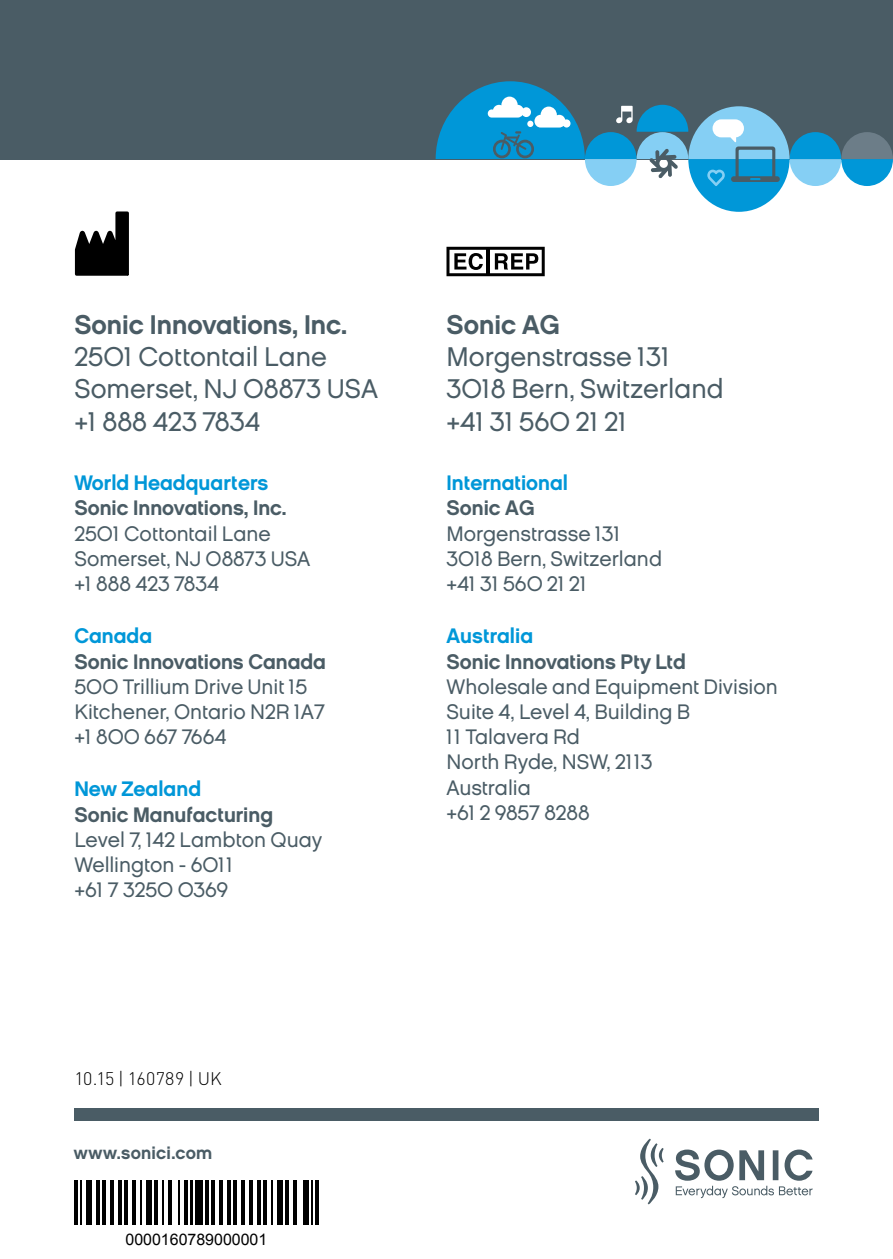
<style>
.page{position:relative;width:893px;height:1259px;background:#fff}
.page>*{position:absolute;margin:0;border:0;box-sizing:border-box;transform-origin:0 0}
.t1{font:27px/32.4px "Sonic Chalet";color:#4a5c65}
.t2{font:700 27px "Sonic Chalet";color:#4a5c65}
.t3{font:21px/25.2px "Sonic Chalet";color:#4a5c65}
.t4{font:700 21px "Sonic Chalet";color:#4a5c65}
.t5{font:700 21px "Sonic Chalet";color:#0097d8}
.t6{font:300 18px "DIN Pro";letter-spacing:.01em;color:#000}
.t7{font:700 18px "Sonic Chalet";letter-spacing:.01em;color:#4a5c65}
.t8{font:15.9px "Arial";color:#000}
</style>
<div class="page">
<div style="left:0;top:0;width:893px;height:159px;background:#4a5c65"></div>
<div style="left:74px;top:1108px;width:745px;height:12px;background:#4a5c65"></div>
<svg style="left:675px;top:1149px;width:138px;height:49px"></svg>
<svg style="left:635px;top:1138px;width:29px;height:66px"></svg>
<svg style="left:436px;top:81px;width:457px;height:131px"></svg>
<svg style="left:446px;top:247px;width:99px;height:29px"></svg>
<svg style="left:74px;top:211px;width:55px;height:65px"></svg>
<hr style="left:74px;top:1180px;width:2px;height:44px;background:#000">
<hr style="left:76px;top:1180px;width:2px;height:44px;background:#000">
<hr style="left:80px;top:1180px;width:2px;height:44px;background:#000">
<hr style="left:86px;top:1180px;width:2px;height:44px;background:#000">
<hr style="left:88px;top:1180px;width:2px;height:44px;background:#000">
<hr style="left:90px;top:1180px;width:2px;height:44px;background:#000">
<hr style="left:96px;top:1180px;width:2px;height:44px;background:#000">
<hr style="left:98px;top:1180px;width:2px;height:44px;background:#000">
<hr style="left:102px;top:1180px;width:2px;height:44px;background:#000">
<hr style="left:104px;top:1180px;width:2px;height:44px;background:#000">
<hr style="left:110px;top:1180px;width:2px;height:44px;background:#000">
<hr style="left:112px;top:1180px;width:2px;height:44px;background:#000">
<hr style="left:118px;top:1180px;width:2px;height:44px;background:#000">
<hr style="left:120px;top:1180px;width:2px;height:44px;background:#000">
<hr style="left:124px;top:1180px;width:2px;height:44px;background:#000">
<hr style="left:126px;top:1180px;width:2px;height:44px;background:#000">
<hr style="left:132px;top:1180px;width:2px;height:44px;background:#000">
<hr style="left:134px;top:1180px;width:2px;height:44px;background:#000">
<hr style="left:140px;top:1180px;width:2px;height:44px;background:#000">
<hr style="left:146px;top:1180px;width:2px;height:44px;background:#000">
<hr style="left:148px;top:1180px;width:2px;height:44px;background:#000">
<hr style="left:150px;top:1180px;width:2px;height:44px;background:#000">
<hr style="left:154px;top:1180px;width:2px;height:44px;background:#000">
<hr style="left:156px;top:1180px;width:2px;height:44px;background:#000">
<hr style="left:162px;top:1180px;width:2px;height:44px;background:#000">
<hr style="left:168px;top:1180px;width:2px;height:44px;background:#000">
<hr style="left:170px;top:1180px;width:2px;height:44px;background:#000">
<hr style="left:178px;top:1180px;width:2px;height:44px;background:#000">
<hr style="left:184px;top:1180px;width:2px;height:44px;background:#000">
<hr style="left:186px;top:1180px;width:2px;height:44px;background:#000">
<hr style="left:189px;top:1180px;width:2px;height:44px;background:#000">
<hr style="left:191px;top:1180px;width:2px;height:44px;background:#000">
<hr style="left:195px;top:1180px;width:2px;height:44px;background:#000">
<hr style="left:197px;top:1180px;width:2px;height:44px;background:#000">
<hr style="left:199px;top:1180px;width:2px;height:44px;background:#000">
<hr style="left:201px;top:1180px;width:2px;height:44px;background:#000">
<hr style="left:205px;top:1180px;width:2px;height:44px;background:#000">
<hr style="left:207px;top:1180px;width:2px;height:44px;background:#000">
<hr style="left:211px;top:1180px;width:2px;height:44px;background:#000">
<hr style="left:213px;top:1180px;width:2px;height:44px;background:#000">
<hr style="left:219px;top:1180px;width:2px;height:44px;background:#000">
<hr style="left:221px;top:1180px;width:2px;height:44px;background:#000">
<hr style="left:227px;top:1180px;width:2px;height:44px;background:#000">
<hr style="left:229px;top:1180px;width:2px;height:44px;background:#000">
<hr style="left:233px;top:1180px;width:2px;height:44px;background:#000">
<hr style="left:235px;top:1180px;width:2px;height:44px;background:#000">
<hr style="left:241px;top:1180px;width:2px;height:44px;background:#000">
<hr style="left:243px;top:1180px;width:2px;height:44px;background:#000">
<hr style="left:249px;top:1180px;width:2px;height:44px;background:#000">
<hr style="left:251px;top:1180px;width:2px;height:44px;background:#000">
<hr style="left:257px;top:1180px;width:2px;height:44px;background:#000">
<hr style="left:259px;top:1180px;width:2px;height:44px;background:#000">
<hr style="left:263px;top:1180px;width:2px;height:44px;background:#000">
<hr style="left:265px;top:1180px;width:2px;height:44px;background:#000">
<hr style="left:271px;top:1180px;width:2px;height:44px;background:#000">
<hr style="left:277px;top:1180px;width:2px;height:44px;background:#000">
<hr style="left:279px;top:1180px;width:2px;height:44px;background:#000">
<hr style="left:281px;top:1180px;width:2px;height:44px;background:#000">
<hr style="left:285px;top:1180px;width:2px;height:44px;background:#000">
<hr style="left:287px;top:1180px;width:2px;height:44px;background:#000">
<hr style="left:293px;top:1180px;width:2px;height:44px;background:#000">
<hr style="left:295px;top:1180px;width:2px;height:44px;background:#000">
<hr style="left:303px;top:1180px;width:2px;height:44px;background:#000">
<hr style="left:305px;top:1180px;width:2px;height:44px;background:#000">
<hr style="left:307px;top:1180px;width:2px;height:44px;background:#000">
<hr style="left:311px;top:1180px;width:2px;height:44px;background:#000">
<hr style="left:315px;top:1180px;width:2px;height:44px;background:#000">
<hr style="left:317px;top:1180px;width:2px;height:44px;background:#000">
<p class="t2" style="left:74px;top:308px;width:274px">Sonic Innovations, Inc.</p>
<p class="t1" style="left:74px;top:340px;width:305px">2501 Cottontail Lane<br>Somerset, NJ 08873 USA +1 888 423 7834</p>
<p class="t5" style="left:74px;top:470px;width:196px">World Headquarters</p>
<p class="t4" style="left:74px;top:495px;width:214px">Sonic Innovations, Inc.</p>
<p class="t3" style="left:74px;top:520px;width:238px">2501 Cottontail Lane<br>Somerset, NJ 08873 USA +1 888 423 7834</p>
<p class="t5" style="left:74px;top:623px;width:79px">Canada</p>
<p class="t4" style="left:74px;top:648px;width:253px">Sonic Innovations Canada</p>
<p class="t3" style="left:74px;top:674px;width:252px">500 Trillium Drive Unit 15<br>Kitchener, Ontario N2R 1A7 +1 800 667 7664</p>
<p class="t5" style="left:74px;top:776px;width:128px">New Zealand</p>
<p class="t4" style="left:74px;top:801px;width:200px">Sonic Manufacturing</p>
<p class="t3" style="left:74px;top:826px;width:249px">Level 7, 142 Lambton Quay<br>Wellington - 6011<br>+61 7 3250 0369</p>
<p class="t2" style="left:446px;top:308px;width:115px">Sonic AG</p>
<p class="t1" style="left:446px;top:340px;width:279px">Morgenstrasse 131<br>3018 Bern, Switzerland +41 31 560 21 21</p>
<p class="t5" style="left:446px;top:470px;width:123px">International</p>
<p class="t4" style="left:446px;top:495px;width:90px">Sonic AG</p>
<p class="t3" style="left:446px;top:520px;width:217px">Morgenstrasse 131<br>3018 Bern, Switzerland +41 31 560 21 21</p>
<p class="t5" style="left:446px;top:623px;width:88px">Australia</p>
<p class="t4" style="left:446px;top:648px;width:241px">Sonic Innovations Pty Ltd</p>
<p class="t3" style="left:446px;top:674px;width:333px">Wholesale and Equipment Division<br>Suite 4, Level 4, Building B<br>11 Talavera Rd<br>North Ryde, NSW, 2113<br>Australia<br>+61 2 9857 8288</p>
<p class="t6" style="left:74px;top:1064px;width:149px">10.15 | 160789 | UK</p>
<p class="t7" style="left:74px;top:1142px;width:140px">www.sonici.com</p>
<p class="t8" style="left:126px;top:1228px;width:143px">0000160789000001</p>
</div>
